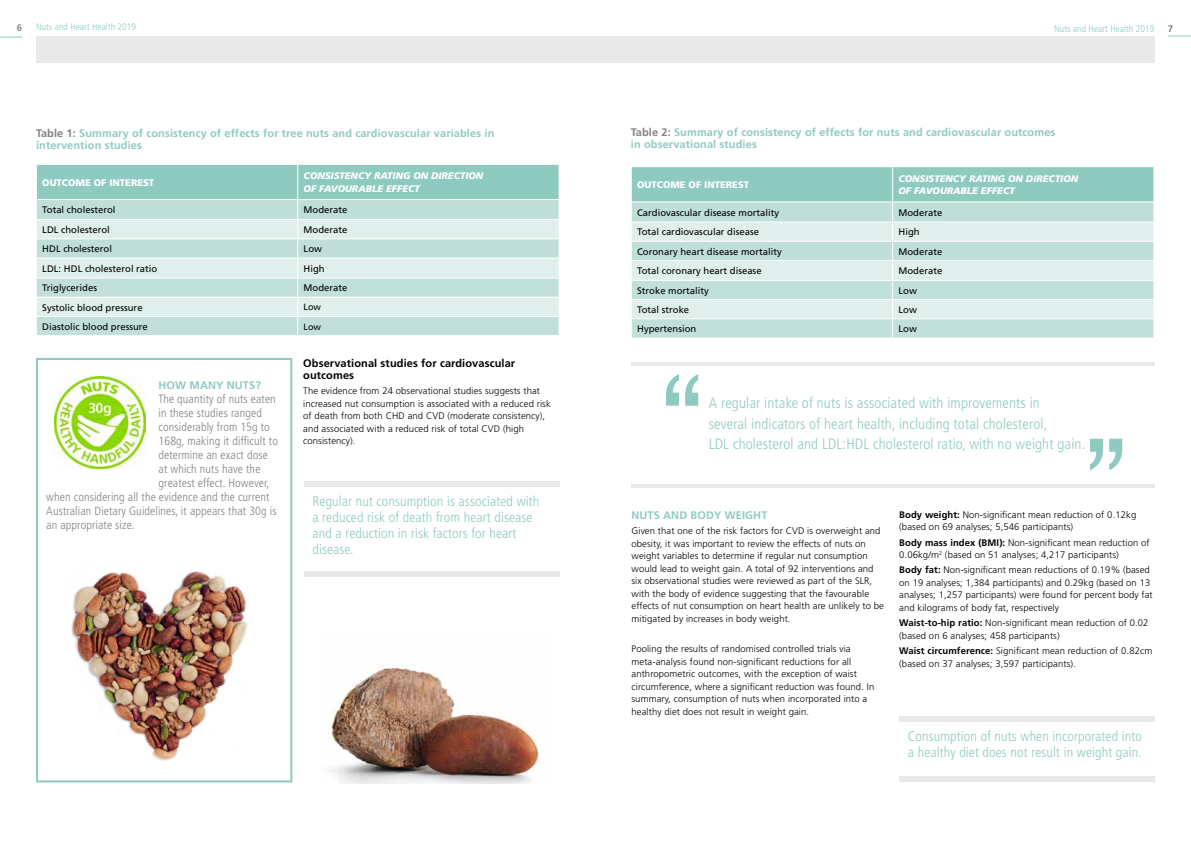
<style>
.page{position:relative;width:1191px;height:842px;background:#fff}
.page>*{position:absolute;margin:0;border:0;box-sizing:border-box;transform-origin:0 0}
.t1{font:300 condensed 15px/20.6px "Frutiger";letter-spacing:.01em;color:#8fcac1}
.t2{font:300 condensed 14px/16px "Frutiger";letter-spacing:.01em;color:#8fcac1}
.t3{font:300 condensed 12px "Frutiger";letter-spacing:.01em;color:#808285}
.t4{font:700 11px/12.5px "Frutiger";letter-spacing:.01em;color:#8fcac1}
.t5{font:700 11px/12.5px "Frutiger";letter-spacing:.01em;color:#000}
.t6{font:300 9.5px/12.5px "Frutiger";letter-spacing:.01em;color:#000}
.t7{font:9.5px "Frutiger";color:#000}
.t8{font:italic 900 9.5px/12.5px "Frutiger";color:#fff}
.t9{font:300 condensed 9.5px "Frutiger";letter-spacing:.01em;color:#8fcac1}
.t10{font:900 9.5px "Frutiger";color:#fff}
.t11{font:700 9.5px "Frutiger";color:#808285}
.t12{font:9px "Frutiger";color:#000}
.s1{color:#808285}
.s2{font-weight:700}
</style>
<div class="page">
<svg style="left:1168px;top:35px;width:23px;height:1px"></svg>
<svg style="left:0;top:37px;width:22px;height:1px"></svg>
<div style="left:36px;top:36px;width:1118px;height:27px;background:#e9e9e9"></div>
<img style="left:329px;top:665px;width:211px;height:119px">
<svg style="left:37px;top:164px;width:522px;height:171px;background:#c4e1dc"></svg>
<hr style="left:297px;top:165px;width:1px;height:34px;background:#fff">
<div style="left:36px;top:358px;width:256px;height:424px;border:2px solid #8fcac1"></div>
<img style="left:54px;top:377px;width:91px;height:91px">
<img style="left:71px;top:571px;width:177px;height:190px">
<div style="left:304px;top:571px;width:255px;height:6px;background:#e9e9e9"></div>
<div style="left:899px;top:776px;width:256px;height:6px;background:#e9e9e9"></div>
<div style="left:304px;top:481px;width:255px;height:6px;background:#e9e9e9"></div>
<div style="left:899px;top:716px;width:256px;height:6px;background:#e9e9e9"></div>
<svg style="left:631px;top:167px;width:523px;height:171px;background:#c4e1dc"></svg>
<hr style="left:892px;top:167px;width:1px;height:35px;background:#fff">
<svg style="left:666px;top:374px;width:32px;height:32px"></svg>
<svg style="left:1090px;top:439px;width:32px;height:31px"></svg>
<hr style="left:631px;top:362px;width:523px;height:4px;background:#e9e9e9">
<hr style="left:631px;top:484px;width:523px;height:4px;background:#e9e9e9">
<p class="t11" style="left:17px;top:22px;width:7px">6</p>
<p class="t9" style="left:36px;top:22px;width:102px">Nuts and Heart Health 2019</p>
<p class="t9" style="left:1054px;top:23px;width:102px">Nuts and Heart Health 2019</p>
<p class="t11" style="left:1168px;top:23px;width:7px">7</p>
<p class="t4" style="left:36px;top:126px;width:460px"><span class="s1">Table 1:</span> Summary of consistency of effects for tree nuts and cardiovascular variables in intervention studies</p>
<p class="t10" style="left:42px;top:177px;width:113px">OUTCOME OF INTEREST</p>
<p class="t8" style="left:304px;top:170px;width:181px">CONSISTENCY RATING ON DIRECTION<br>OF FAVOURABLE EFFECT</p>
<p class="t7" style="left:42px;top:204px;width:75px">Total cholesterol</p>
<p class="t7" style="left:304px;top:204px;width:45px">Moderate</p>
<p class="t7" style="left:42px;top:224px;width:69px">LDL cholesterol</p>
<p class="t7" style="left:304px;top:224px;width:45px">Moderate</p>
<p class="t7" style="left:42px;top:243px;width:71px">HDL cholesterol</p>
<p class="t7" style="left:304px;top:243px;width:20px">Low</p>
<p class="t7" style="left:42px;top:263px;width:117px">LDL: HDL cholesterol ratio</p>
<p class="t7" style="left:304px;top:263px;width:23px">High</p>
<p class="t7" style="left:42px;top:282px;width:56px">Triglycerides</p>
<p class="t7" style="left:304px;top:282px;width:45px">Moderate</p>
<p class="t7" style="left:42px;top:302px;width:102px">Systolic blood pressure</p>
<p class="t12" style="left:304px;top:302px;width:19px">Low</p>
<p class="t7" style="left:42px;top:321px;width:107px">Diastolic blood pressure</p>
<p class="t12" style="left:304px;top:321px;width:19px">Low</p>
<p class="t4" style="left:159px;top:379px;width:104px">HOW MANY NUTS?</p>
<p class="t3" style="left:159px;top:392px;width:119px">The quantity of nuts eaten</p>
<p class="t3" style="left:159px;top:406px;width:105px">in these studies ranged</p>
<p class="t3" style="left:159px;top:420px;width:113px">considerably from 15g to</p>
<p class="t3" style="left:159px;top:434px;width:121px">168g, making it difficult to</p>
<p class="t3" style="left:159px;top:448px;width:111px">determine an exact dose</p>
<p class="t3" style="left:159px;top:462px;width:103px">at which nuts have the</p>
<p class="t3" style="left:159px;top:476px;width:112px">greatest effect. However,</p>
<p class="t3" style="left:46px;top:490px;width:225px">when considering all the evidence and the current</p>
<p class="t3" style="left:46px;top:504px;width:232px">Australian Dietary Guidelines, it appears that 30g is</p>
<p class="t3" style="left:46px;top:518px;width:90px">an appropriate size.</p>
<p class="t5" style="left:303px;top:356px;width:213px">Observational studies for cardiovascular outcomes</p>
<p class="t6" style="left:303px;top:385px;width:249px">The evidence from 24 observational studies suggests that increased nut consumption is associated with a reduced risk of death from both CHD and CVD (moderate consistency), and associated with a reduced risk of total CVD (high consistency).</p>
<h2 class="t2" style="left:312px;top:493px;width:228px">Regular nut consumption is associated with a reduced risk of death from heart disease and a reduction in risk factors for heart disease.</h2>
<p class="t4" style="left:631px;top:126px;width:426px"><span class="s1">Table 2:</span> Summary of consistency of effects for nuts and cardiovascular outcomes in observational studies</p>
<p class="t10" style="left:637px;top:179px;width:113px">OUTCOME OF INTEREST</p>
<p class="t8" style="left:898px;top:172px;width:181px">CONSISTENCY RATING ON DIRECTION<br>OF FAVOURABLE EFFECT</p>
<p class="t7" style="left:637px;top:207px;width:144px">Cardiovascular disease mortality</p>
<p class="t7" style="left:898px;top:207px;width:45px">Moderate</p>
<p class="t7" style="left:637px;top:226px;width:123px">Total cardiovascular disease</p>
<p class="t7" style="left:898px;top:226px;width:23px">High</p>
<p class="t7" style="left:637px;top:246px;width:146px">Coronary heart disease mortality</p>
<p class="t7" style="left:898px;top:246px;width:45px">Moderate</p>
<p class="t7" style="left:637px;top:265px;width:126px">Total coronary heart disease</p>
<p class="t7" style="left:898px;top:265px;width:45px">Moderate</p>
<p class="t7" style="left:637px;top:285px;width:73px">Stroke mortality</p>
<p class="t7" style="left:898px;top:285px;width:20px">Low</p>
<p class="t7" style="left:637px;top:304px;width:54px">Total stroke</p>
<p class="t7" style="left:898px;top:304px;width:20px">Low</p>
<p class="t7" style="left:637px;top:323px;width:61px">Hypertension</p>
<p class="t7" style="left:898px;top:323px;width:20px">Low</p>
<h1 class="t1" style="left:709px;top:393px;width:378px">A regular intake of nuts is associated with improvements in<br>several indicators of heart health, including total cholesterol,<br>LDL cholesterol and LDL:HDL cholesterol ratio, with no weight gain.</h1>
<p class="t4" style="left:631px;top:509px;width:137px">NUTS AND BODY WEIGHT</p>
<p class="t6" style="left:631px;top:525px;width:254px">Given that one of the risk factors for CVD is overweight and obesity, it was important to review the effects of nuts on weight variables to determine if regular nut consumption would lead to weight gain. A total of 92 interventions and six observational studies were reviewed as part of the SLR, with the body of evidence suggesting that the favourable effects of nut consumption on heart health are unlikely to be mitigated by increases in body weight.</p>
<p class="t6" style="left:631px;top:643px;width:244px">Pooling the results of randomised controlled trials via meta-analysis found non-significant reductions for all anthropometric outcomes, with the exception of waist circumference, where a significant reduction was found. In summary, consumption of nuts when incorporated into a healthy diet does not result in weight gain.</p>
<p class="t6" style="left:899px;top:508px;width:238px"><span class="s2">Body weight:</span> Non-significant mean reduction of 0.12kg (based on 69 analyses; 5,546 participants)</p>
<p class="t6" style="left:899px;top:536px;width:252px"><span class="s2">Body mass index (BMI):</span> Non-significant mean reduction of<br>0.06kg/m<sup>2</sup> (based on 51 analyses; 4,217 participants)</p>
<p class="t6" style="left:899px;top:564px;width:255px"><span class="s2">Body fat:</span> Non-significant mean reductions of 0.19% (based on 19 analyses; 1,384 participants) and 0.29kg (based on 13 analyses; 1,257 participants) were found for percent body fat and kilograms of body fat, respectively</p>
<p class="t6" style="left:899px;top:617px;width:251px"><span class="s2">Waist-to-hip ratio:</span> Non-significant mean reduction of 0.02 (based on 6 analyses; 458 participants)</p>
<p class="t6" style="left:899px;top:644px;width:254px"><span class="s2">Waist circumference:</span> Significant mean reduction of 0.82cm (based on 37 analyses; 3,597 participants).</p>
<h2 class="t2" style="left:908px;top:728px;width:235px">Consumption of nuts when incorporated into a healthy diet does not result in weight gain.</h2>
</div>
